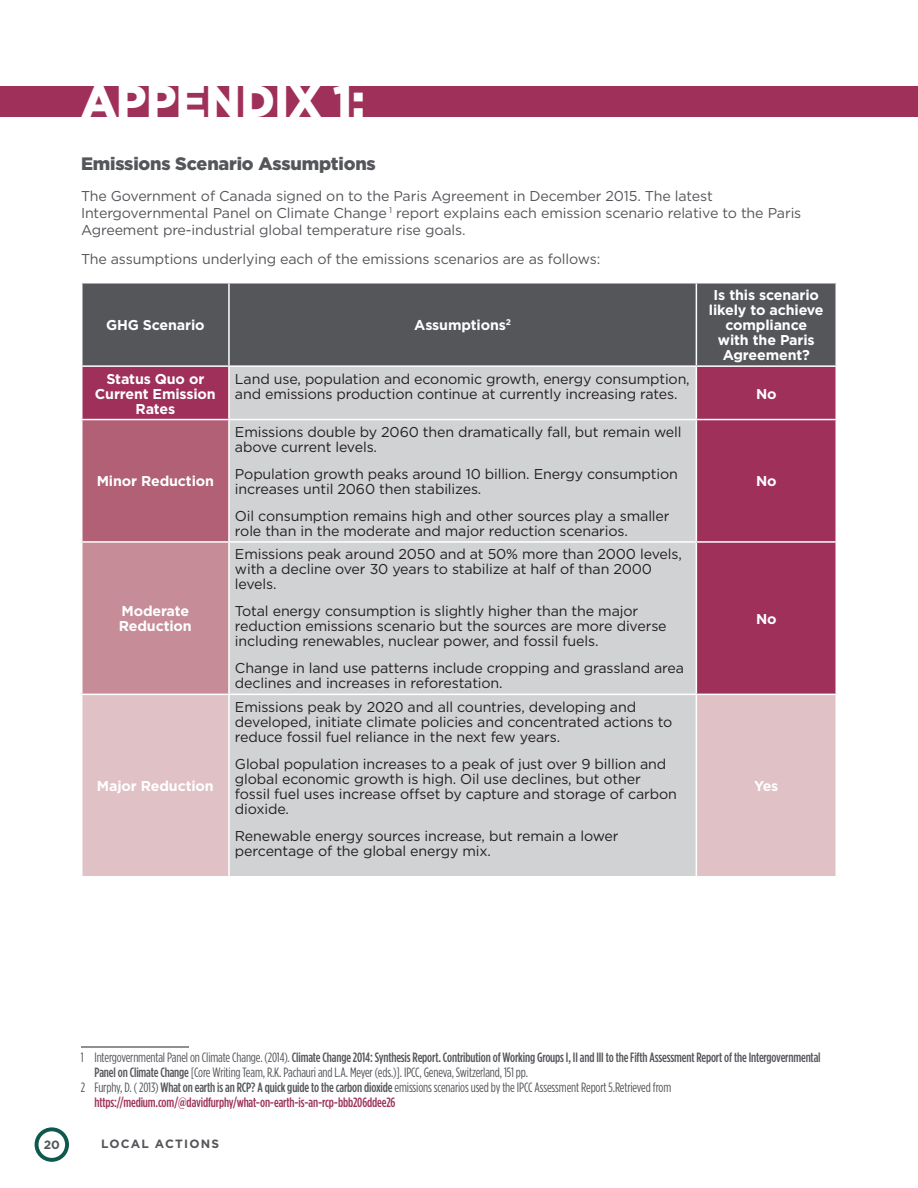
<style>
.page{position:relative;width:918px;height:1188px;background:#fff}
.page>*{position:absolute;margin:0;border:0;box-sizing:border-box;transform-origin:0 0}
.Heading_1{font:900 45px "Gotham";letter-spacing:-.01em;color:#fff}
.Heading_1-2{font:900 18px "Gotham";letter-spacing:-.01em;color:#54565a}
.t1{font:14.25px/15px "Gotham";letter-spacing:-.01em;color:#231f20}
.t2{font:14.25px/17.1px "Gotham";letter-spacing:-.01em;color:#54565a}
.t3{font:700 14.25px/15px "Gotham";letter-spacing:-.01em;color:#fff;text-align:center}
.t4{font:500 13.5px/15px "Gotham Condensed";letter-spacing:-.01em;color:#54565a}
.t5{font:13.5px/15px "Gotham Condensed";letter-spacing:-.01em;color:#54565a}
.t6{font:700 12px "Gotham";letter-spacing:.1em;color:#54565a}
.s1{font-weight:400}
.s2{font-weight:500}
.s3{font-weight:500;color:#9e3059}
</style>
<div class="page">
<div style="left:35px;top:1127px;width:34px;height:35px;border:4px solid #0e584e;border-radius:50%"></div>
<div style="left:0;top:86px;width:918px;height:31px;background:#9e3059"></div>
<div style="left:82px;top:283px;width:754px;height:82px;background:#54565a"></div>
<div style="left:82px;top:366px;width:147px;height:54px;background:#9e3059"></div>
<div style="left:230px;top:367px;width:466px;height:327px;background:#d1d2d4"></div>
<div style="left:697px;top:367px;width:139px;height:327px;background:#9e3059"></div>
<div style="left:82px;top:420px;width:147px;height:122px;background:#b16075"></div>
<div style="left:82px;top:542px;width:147px;height:152px;background:#c68d98"></div>
<svg style="left:82px;top:695px;width:754px;height:181px;background:#d6cbce"></svg>
<hr style="left:228px;top:283px;width:2px;height:82px;background:#fff">
<hr style="left:696px;top:283px;width:1px;height:82px;background:#fff">
<hr style="left:81px;top:365px;width:148px;height:2px;background:#fff">
<hr style="left:228px;top:367px;width:2px;height:52px;background:#fff">
<hr style="left:81px;top:419px;width:148px;height:1px;background:#fff">
<hr style="left:229px;top:419px;width:467px;height:1px;background:#fff">
<hr style="left:228px;top:420px;width:2px;height:121px;background:#fff">
<hr style="left:696px;top:419px;width:141px;height:1px;background:#fff">
<hr style="left:81px;top:541px;width:148px;height:2px;background:#fff">
<hr style="left:229px;top:541px;width:467px;height:2px;background:#fff">
<hr style="left:228px;top:543px;width:2px;height:151px;background:#fff">
<hr style="left:696px;top:541px;width:141px;height:2px;background:#fff">
<hr style="left:228px;top:695px;width:2px;height:181px;background:#fff">
<hr style="left:696px;top:695px;width:1px;height:181px;background:#fff">
<hr style="left:81px;top:1047px;width:108px;height:1px;background:#231f20">
<p class="Heading_1" style="left:81px;top:70px;width:285px">APPENDIX 1:</p>
<p class="Heading_1-2" style="left:81px;top:151px;width:296px">Emissions Scenario Assumptions</p>
<p class="t2" style="left:81px;top:187px;width:722px">The Government of Canada signed on to the Paris Agreement in December 2015. The latest<br>Intergovernmental Panel on Climate Change <sup>1</sup> report explains each emission scenario relative to the Paris<br>Agreement pre-industrial global temperature rise goals.</p>
<p class="t2" style="left:81px;top:250px;width:521px">The assumptions underlying each of the emissions scenarios are as follows:</p>
<p class="t3" style="left:106px;top:318px;width:100px">GHG Scenario</p>
<p class="t3" style="left:414px;top:318px;width:98px">Assumptions<sup>2</sup></p>
<p class="t3" style="left:95px;top:371px;width:122px">Status Quo or<br>Current Emission<br>Rates</p>
<p class="t1" style="left:235px;top:371px;width:456px">Land use, population and economic growth, energy consumption, and emissions production continue at currently increasing rates.</p>
<p class="t3" style="left:97px;top:474px;width:119px">Minor Reduction</p>
<p class="t3" style="left:119px;top:604px;width:74px;text-align:left">Moderate<br>Reduction</p>
<p class="t3" style="left:97px;top:779px;width:118px">Major Reduction</p>
<p class="t1" style="left:235px;top:424px;width:448px">Emissions double by 2060 then dramatically fall, but remain well above current levels.</p>
<p class="t1" style="left:235px;top:466px;width:445px">Population growth peaks around 10 billion. Energy consumption increases until 2060 then stabilizes.</p>
<p class="t1" style="left:235px;top:508px;width:436px">Oil consumption remains high and other sources play a smaller role than in the moderate and major reduction scenarios.</p>
<p class="t1" style="left:235px;top:547px;width:448px">Emissions peak around 2050 and at 50% more than 2000 levels, with a decline over 30 years to stabilize at half of than 2000 levels.</p>
<p class="t1" style="left:235px;top:604px;width:433px">Total energy consumption is slightly higher than the major reduction emissions scenario but the sources are more diverse including renewables, nuclear power, and fossil fuels.</p>
<p class="t1" style="left:235px;top:661px;width:451px">Change in land use patterns include cropping and grassland area declines and increases in reforestation.</p>
<p class="t1" style="left:235px;top:699px;width:439px">Emissions peak by 2020 and all countries, developing and developed, initiate climate policies and concentrated actions to reduce fossil fuel reliance in the next few years.</p>
<p class="t1" style="left:235px;top:756px;width:444px">Global population increases to a peak of just over 9 billion and global economic growth is high. Oil use declines, but other fossil fuel uses increase offset by capture and storage of carbon dioxide.</p>
<p class="t1" style="left:235px;top:828px;width:385px">Renewable energy sources increase, but remain a lower percentage of the global energy mix.</p>
<p class="t3" style="left:709px;top:288px;width:116px">Is this scenario likely to achieve compliance with the Paris<br>Agreement?</p>
<p class="t3" style="left:756px;top:386px;width:22px">No</p>
<p class="t3" style="left:756px;top:474px;width:22px">No</p>
<p class="t3" style="left:756px;top:611px;width:22px">No</p>
<p class="t3" style="left:754px;top:779px;width:26px">Yes</p>
<p class="t4" style="left:94px;top:1049px;width:728px;text-indent:-13px"><span class="s1">1 Intergovernmental Panel on Climate Change. (2014).</span> Climate Change 2014: Synthesis Report. Contribution of Working Groups I, II and III to the Fifth Assessment Report of the Intergovernmental<br>Panel on Climate Change <span class="s1">[Core Writing Team, R.K. Pachauri and L.A. Meyer (eds.)]. IPCC, Geneva, Switzerland, 151 pp.</span></p>
<p class="t5" style="left:95px;top:1080px;width:578px;text-indent:-14px">2 Furphy, D. ( 2013) <span class="s2">What on earth is an RCP? A quick guide to the carbon dioxide</span> emissions scenarios used by the IPCC Assessment Report 5.Retrieved from <span class="s3">https://medium.com/@davidfurphy/what-on-earth-is-an-rcp-bbb206ddee26</span></p>
<p class="t6" style="left:44px;top:1136px;width:17px">20</p>
<p class="t6" style="left:101px;top:1136px;width:119px">LOCAL ACTIONS</p>
</div>
